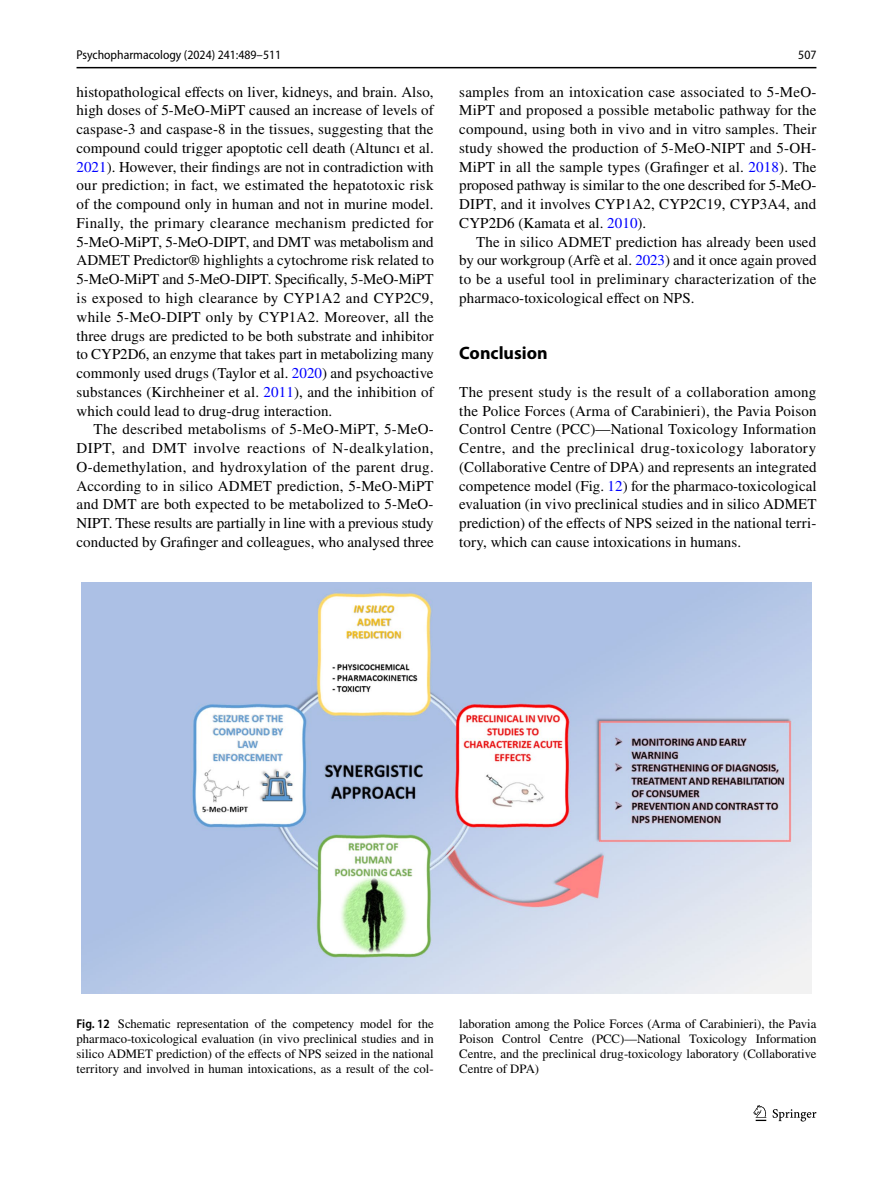
<style>
.page{position:relative;width:893px;height:1187px;background:#fff}
.page>*{position:absolute;margin:0;border:0;box-sizing:border-box;transform-origin:0 0}
.t1{font:700 18px "Myriad Pro";color:#000}
.t2{font:15px/18.8px "STIX";letter-spacing:.005em;color:#000;text-align:justify}
.t3{font:12.75px/15px "STIX";color:#000;text-align:justify}
.t4{font:semi-condensed 12.75px "Myriad Pro";color:#000}
.s1{color:#00f}
.s2{font-family:"Myriad Pro";font-weight:600;font-stretch:semi-condensed}
</style>
<div class="page">
<hr style="left:77px;top:67px;width:739px;height:1px;background:#000">
<svg style="left:753px;top:1105px;width:13px;height:15px"></svg>
<svg style="left:773px;top:1109px;width:43px;height:12px"></svg>
<img style="left:81px;top:582px;width:731px;height:411px">
<p class="t4" style="left:77px;top:48px;width:206px">Psychopharmacology (2024) 241:489–511</p>
<p class="t4" style="left:798px;top:48px;width:20px">507</p>
<p class="t2" style="left:77px;top:83px;width:359px">histopathological effects on liver, kidneys, and brain. Also, high doses of 5-MeO-MiPT caused an increase of levels of caspase-3 and caspase-8 in the tissues, suggesting that the compound could trigger apoptotic cell death (Altuncı et al.<br><span class="s1">2021</span>). However, their findings are not in contradiction with our prediction; in fact, we estimated the hepatotoxic risk of the compound only in human and not in murine model.<br>Finally, the primary clearance mechanism predicted for 5-MeO-MiPT, 5-MeO-DIPT, and DMT was metabolism and ADMET Predictor® highlights a cytochrome risk related to 5-MeO-MiPT and 5-MeO-DIPT. Specifically, 5-MeO-MiPT is exposed to high clearance by CYP1A2 and CYP2C9, while 5-MeO-DIPT only by CYP1A2. Moreover, all the three drugs are predicted to be both substrate and inhibitor to CYP2D6, an enzyme that takes part in metabolizing many commonly used drugs (Taylor et al. <span class="s1">2020</span>) and psychoactive substances (Kirchheiner et al. <span class="s1">2011</span>), and the inhibition of which could lead to drug-drug interaction.</p>
<p class="t2" style="left:77px;top:421px;width:359px;text-indent:17px">The described metabolisms of 5-MeO-MiPT, 5-MeO-DIPT, and DMT involve reactions of N-dealkylation, O-demethylation, and hydroxylation of the parent drug.<br>According to in silico ADMET prediction, 5-MeO-MiPT and DMT are both expected to be metabolized to 5-MeO-NIPT. These results are partially in line with a previous study conducted by Grafinger and colleagues, who analysed three</p>
<p class="t2" style="left:459px;top:83px;width:359px">samples from an intoxication case associated to 5-MeO-MiPT and proposed a possible metabolic pathway for the compound, using both in vivo and in vitro samples. Their study showed the production of 5-MeO-NIPT and 5-OH-MiPT in all the sample types (Grafinger et al. <span class="s1">2018</span>). The proposed pathway is similar to the one described for 5-MeO-DIPT, and it involves CYP1A2, CYP2C19, CYP3A4, and CYP2D6 (Kamata et al. <span class="s1">2010</span>).</p>
<p class="t2" style="left:459px;top:233px;width:359px;text-indent:17px">The in silico ADMET prediction has already been used by our workgroup (Arfè et al. <span class="s1">2023</span>) and it once again proved to be a useful tool in preliminary characterization of the pharmaco-toxicological effect on NPS.</p>
<p class="t1" style="left:459px;top:341px;width:90px">Conclusion</p>
<p class="t2" style="left:459px;top:383px;width:359px">The present study is the result of a collaboration among the Police Forces (Arma of Carabinieri), the Pavia Poison Control Centre (PCC)—National Toxicology Information Centre, and the preclinical drug-toxicology laboratory (Collaborative Centre of DPA) and represents an integrated competence model (Fig. <span class="s1">12</span>) for the pharmaco-toxicological evaluation (in vivo preclinical studies and in silico ADMET prediction) of the effects of NPS seized in the national terri&shy;tory, which can cause intoxications in humans.</p>
<p class="t3" style="left:77px;top:1017px;width:359px"><span class="s2">Fig. 12</span> Schematic representation of the competency model for the pharmaco-toxicological evaluation (in vivo preclinical studies and in silico ADMET prediction) of the effects of NPS seized in the national territory and involved in human intoxications, as a result of the col-</p>
<p class="t3" style="left:459px;top:1017px;width:359px">laboration among the Police Forces (Arma of Carabinieri), the Pavia Poison Control Centre (PCC)—National Toxicology Information Centre, and the preclinical drug-toxicology laboratory (Collaborative Centre of DPA)</p>
</div>
